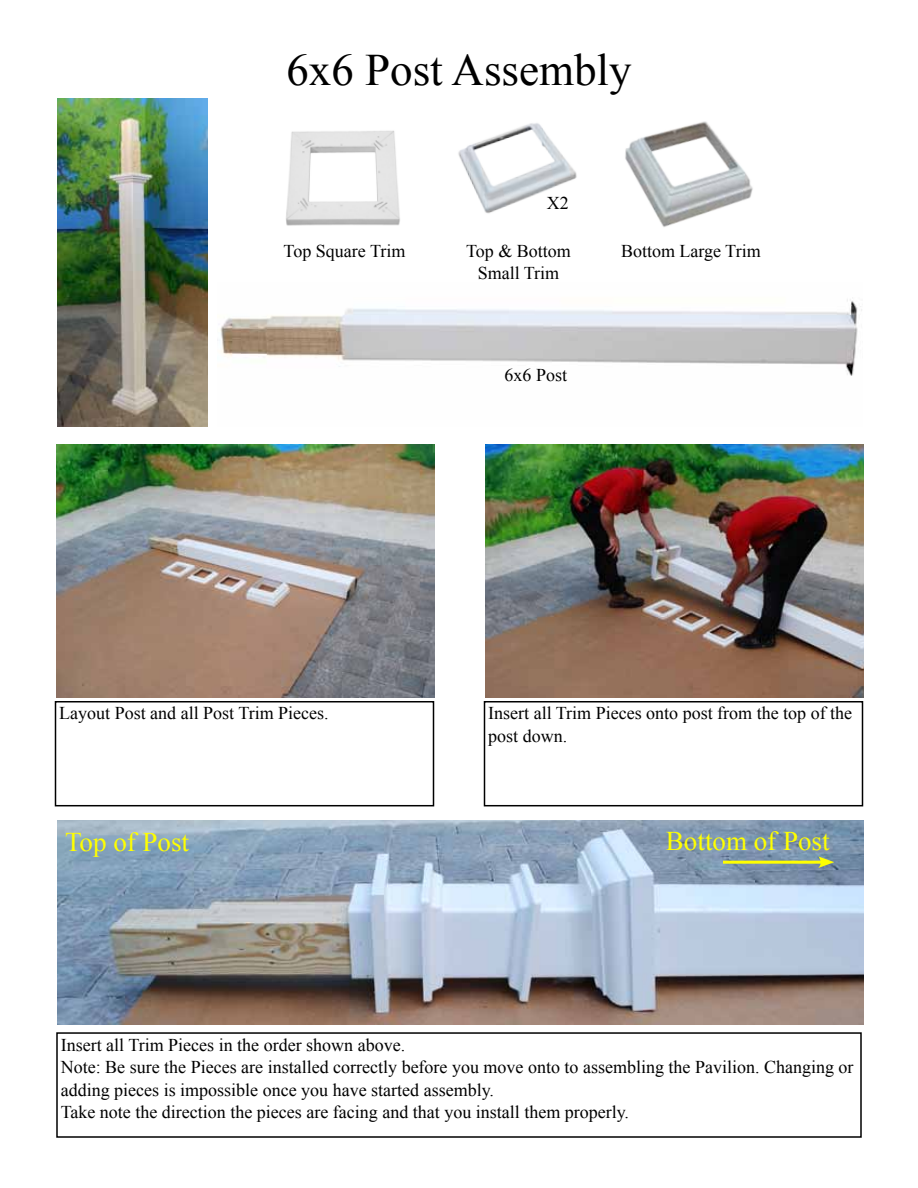
<style>
.page{position:relative;width:918px;height:1188px;background:#fff}
.page>*{position:absolute;margin:0;border:0;box-sizing:border-box;transform-origin:0 0}
.t1{font:45px "Times New Roman";color:#000}
.t2{font:27px "Times New Roman";color:#ff0}
.t3{font:18px/22.5px "Times New Roman";color:#000}
</style>
<div class="page">
<div style="left:55px;top:701px;width:379px;height:105px;border:2px solid #000"></div>
<div style="left:484px;top:701px;width:379px;height:105px;border:2px solid #000"></div>
<img style="left:56px;top:444px;width:378px;height:253px">
<img style="left:485px;top:444px;width:378px;height:253px">
<img style="left:58px;top:820px;width:806px;height:204px">
<img style="left:57px;top:99px;width:151px;height:328px">
<img style="left:286px;top:130px;width:114px;height:96px">
<img style="left:625px;top:121px;width:128px;height:106px">
<img style="left:458px;top:123px;width:119px;height:91px">
<img style="left:219px;top:299px;width:643px;height:77px">
<hr style="left:723px;top:861px;width:101px;height:3px;background:#ff0">
<svg style="left:818px;top:856px;width:16px;height:12px"></svg>
<h1 class="t1" style="left:286px;top:40px;width:347px">6x6 Post Assembly</h1>
<p class="t3" style="left:547px;top:191px;width:23px">X2</p>
<p class="t3" style="left:284px;top:239px;width:123px">Top Square Trim</p>
<p class="t3" style="left:466px;top:239px;width:106px">Top &amp; Bottom</p>
<p class="t3" style="left:621px;top:240px;width:141px">Bottom Large Trim</p>
<p class="t3" style="left:478px;top:261px;width:83px">Small Trim</p>
<p class="t3" style="left:505px;top:363px;width:64px">6x6 Post</p>
<p class="t3" style="left:59px;top:702px;width:271px">Layout Post and all Post Trim Pieces.</p>
<p class="t3" style="left:488px;top:702px;width:365px">Insert all Trim Pieces onto post from the top of the post down.</p>
<h2 class="t2" style="left:65px;top:824px;width:126px">Top of Post</h2>
<h2 class="t2" style="left:666px;top:823px;width:165px">Bottom of Post</h2>
<p class="t3" style="left:61px;top:1033px;width:794px">Insert all Trim Pieces in the order shown above.<br>Note: Be sure the Pieces are installed correctly before you move onto to assembling the Pavilion. Changing or adding pieces is impossible once you have started assembly.<br>Take note the direction the pieces are facing and that you install them properly.</p>
</div>
